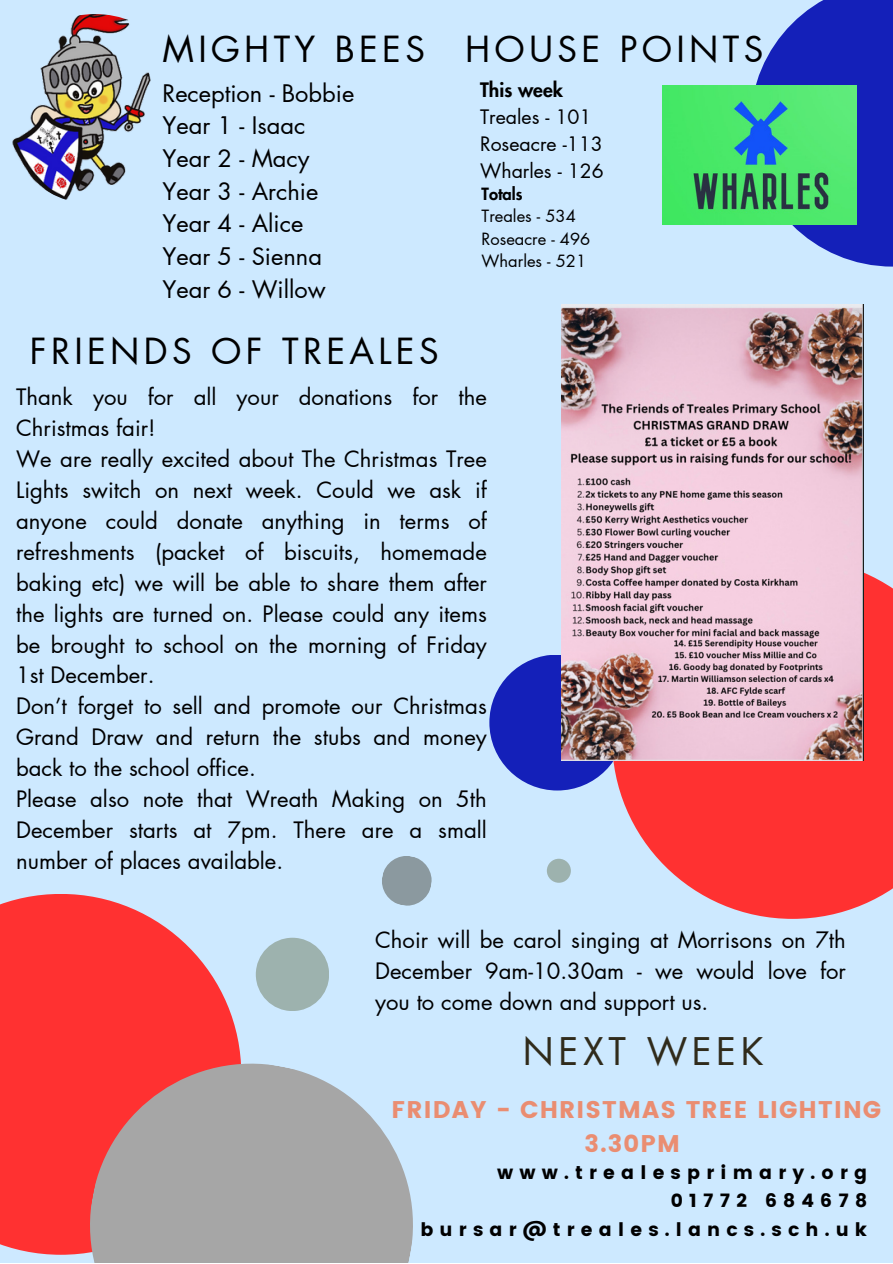
<style>
.page{position:relative;width:893px;height:1264px;background:#fff}
.page>*{position:absolute;margin:0;border:0;box-sizing:border-box;transform-origin:0 0}
.t1{font:37.2px "Futura LT Pro";letter-spacing:.125em;color:#302b1b}
.t2{font:35.1px "Futura LT Pro";letter-spacing:.125em;color:#000}
.t3{font:24.15px/33.8px "Poppins";letter-spacing:.05em;color:#ea8d71;text-align:center}
.t4{font:23.7px "Futura LT Pro";color:#000}
.t5{font:22.05px/30.9px "Futura LT Pro";color:#000;text-align:justify}
.t6{font:19.5px "Futura LT Pro";color:#000}
.t7{font:800 19.5px "Futura LT Pro";color:#000}
.t8{font:18.6px "Poppins";letter-spacing:.335em;color:#000}
.t9{font:16.5px "Futura LT Pro";color:#000}
.t10{font:800 16.5px "Futura LT Pro";color:#000}
</style>
<div class="page">
<div style="left:0;top:0;width:892px;height:1262px;background:#cde9ff"></div>
<svg style="left:750px;top:0;width:142px;height:266px;fill:#1420b9"></svg>
<svg style="left:0;top:894px;width:240px;height:360px;fill:#ff3131"></svg>
<img style="left:0;top:14px;width:190px;height:190px;border-radius:50%">
<div style="left:256px;top:937px;width:73px;height:74px;background:#9db2ae;border-radius:50%"></div>
<div style="left:547px;top:858px;width:24px;height:24px;background:#9db2ae;border-radius:50%"></div>
<svg style="left:382px;top:856px;width:50px;height:50px"></svg>
<svg style="left:76px;top:1049px;width:337px;height:213px;fill:#a6a6a6"></svg>
<div style="left:489px;top:654px;width:136px;height:136px;background:#1420b9;border-radius:50%"></div>
<img style="left:662px;top:85px;width:194px;height:139px">
<svg style="left:612px;top:558px;width:280px;height:360px;fill:#ff3131"></svg>
<img style="left:561px;top:304px;width:302px;height:456px">
<p class="t2" style="left:162px;top:33px;width:264px">MIGHTY BEES</p>
<p class="t2" style="left:465px;top:33px;width:300px">HOUSE POINTS</p>
<p class="t4" style="left:162px;top:82px;width:193px">Reception - Bobbie</p>
<p class="t4" style="left:162px;top:115px;width:144px">Year 1 - Isaac</p>
<p class="t4" style="left:162px;top:147px;width:148px">Year 2 - Macy</p>
<p class="t4" style="left:162px;top:180px;width:157px">Year 3 - Archie</p>
<p class="t4" style="left:162px;top:213px;width:142px">Year 4 - Alice</p>
<p class="t4" style="left:162px;top:245px;width:161px">Year 5 - Sienna</p>
<p class="t4" style="left:162px;top:278px;width:165px">Year 6 - Willow</p>
<p class="t7" style="left:480px;top:80px;width:84px">This week</p>
<p class="t6" style="left:480px;top:107px;width:113px">Treales - 101</p>
<p class="t6" style="left:480px;top:134px;width:124px">Roseacre -113</p>
<p class="t6" style="left:480px;top:161px;width:125px">Wharles - 126</p>
<p class="t10" style="left:481px;top:186px;width:42px">Totals</p>
<p class="t9" style="left:481px;top:208px;width:96px">Treales - 534</p>
<p class="t9" style="left:481px;top:231px;width:110px">Roseacre - 496</p>
<p class="t9" style="left:481px;top:253px;width:106px">Wharles - 521</p>
<p class="t2" style="left:30px;top:335px;width:410px">FRIENDS OF TREALES</p>
<p class="t5" style="left:16px;top:383px;width:472px">Thank you for all your donations for the<br>Christmas fair!</p>
<p class="t5" style="left:16px;top:444px;width:472px">We are really excited about The Christmas Tree Lights switch on next week. Could we ask if anyone could donate anything in terms of refreshments (packet of biscuits, homemade baking etc) we will be able to share them after the lights are turned on. Please could any items be brought to school on the morning of Friday 1st December.</p>
<p class="t5" style="left:16px;top:691px;width:472px">Don’t forget to sell and promote our Christmas Grand Draw and return the stubs and money back to the school office.</p>
<p class="t5" style="left:16px;top:784px;width:472px">Please also note that Wreath Making on 5th December starts at 7pm. There are a small number of places available.</p>
<p class="t5" style="left:375px;top:925px;width:472px">Choir will be carol singing at Morrisons on 7th December 9am-10.30am - we would love for you to come down and support us.</p>
<p class="t1" style="left:523px;top:1034px;width:242px">NEXT WEEK</p>
<p class="t3" style="left:391px;top:1092px;width:491px">FRIDAY - CHRISTMAS TREE LIGHTING<br>3.30PM</p>
<p class="t8" style="left:497px;top:1161px;width:371px">www.trealesprimary.org</p>
<p class="t8" style="left:670px;top:1189px;width:198px">01772 684678</p>
<p class="t8" style="left:420px;top:1218px;width:448px">bursar@treales.lancs.sch.uk</p>
</div>
